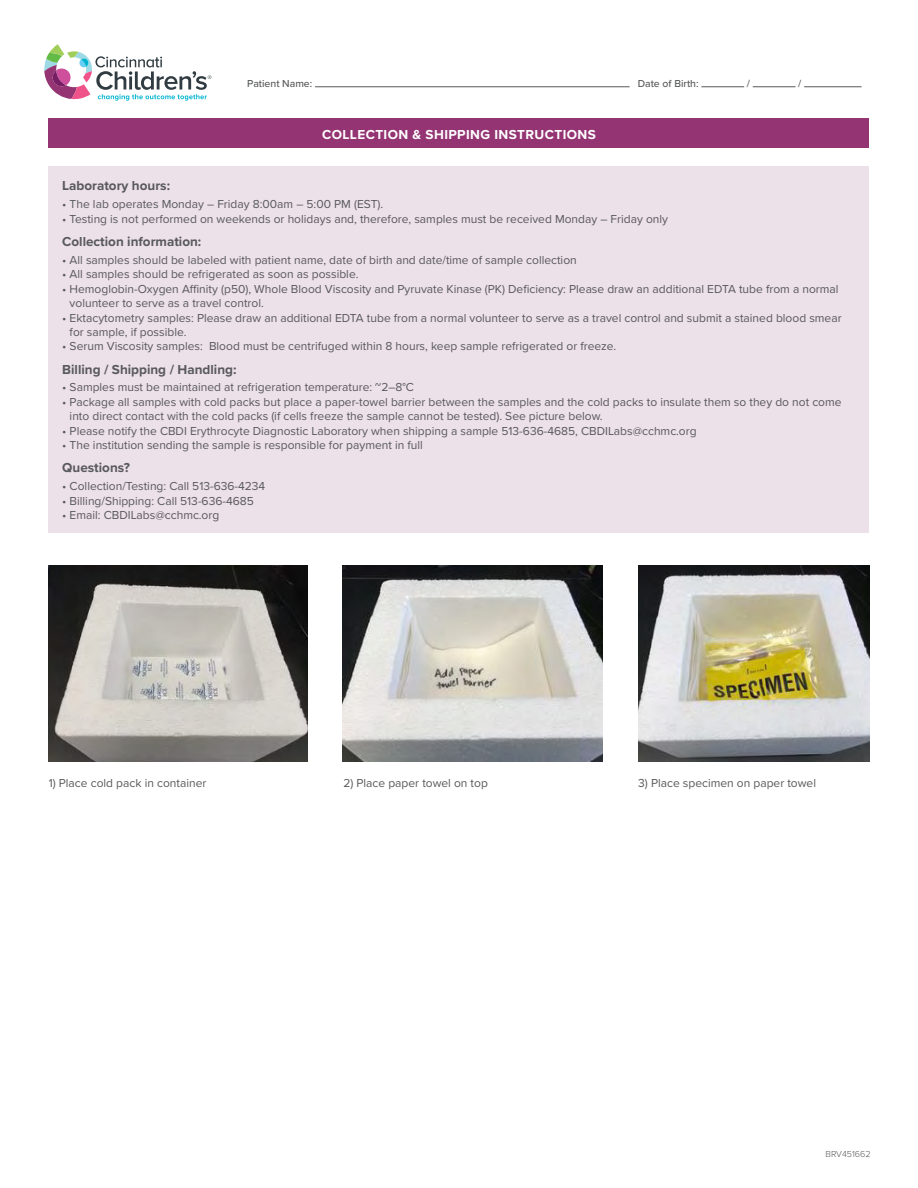
<style>
.page{position:relative;width:918px;height:1188px;background:#fff}
.page>*{position:absolute;margin:0;border:0;box-sizing:border-box;transform-origin:0 0}
.Bulleted_list{font:700 13.5px "Proxima Nova";color:#58595b}
.Bulleted_list-2{font:700 13.5px "Proxima Nova";letter-spacing:.03em;color:#fff}
.Bulleted_list-3{font:12px/14.4px "Proxima Nova";color:#58595b}
.Bulleted_list-4{font:500 10.5px "Proxima Nova";color:#58595b}
.Bulleted_list-5{font:300 9px "Proxima Nova";color:#58595b}
</style>
<div class="page">
<svg style="left:44px;top:44px;width:167px;height:57px"></svg>
<div style="left:49px;top:119px;width:820px;height:29px;background:#943473"></div>
<hr style="left:315px;top:87px;width:315px;height:1px;background:#58595b">
<hr style="left:701px;top:87px;width:43px;height:1px;background:#58595b">
<hr style="left:753px;top:87px;width:43px;height:1px;background:#58595b">
<hr style="left:804px;top:87px;width:58px;height:1px;background:#58595b">
<div style="left:49px;top:166px;width:820px;height:367px;background:#ece0e9"></div>
<img style="left:49px;top:566px;width:259px;height:195px">
<img style="left:638px;top:566px;width:231px;height:195px">
<img style="left:343px;top:566px;width:259px;height:195px">
<p class="Bulleted_list-4" style="left:247px;top:76px;width:67px">Patient Name:</p>
<p class="Bulleted_list-4" style="left:638px;top:76px;width:62px">Date of Birth:</p>
<p class="Bulleted_list-4" style="left:747px;top:76px;width:5px">/</p>
<p class="Bulleted_list-4" style="left:798px;top:76px;width:5px">/</p>
<p class="Bulleted_list-2" style="left:322px;top:124px;width:275px">COLLECTION &amp; SHIPPING INSTRUCTIONS</p>
<p class="Bulleted_list" style="left:62px;top:176px;width:109px">Laboratory hours:</p>
<p class="Bulleted_list-3" style="left:62px;top:197px;width:323px">• The lab operates Monday – Friday 8:00am – 5:00 PM (EST).</p>
<p class="Bulleted_list-3" style="left:62px;top:211px;width:607px">• Testing is not performed on weekends or holidays and, therefore, samples must be received Monday – Friday only</p>
<p class="Bulleted_list" style="left:62px;top:231px;width:141px">Collection information:</p>
<p class="Bulleted_list-3" style="left:62px;top:252px;width:516px">• All samples should be labeled with patient name, date of birth and date/time of sample collection</p>
<p class="Bulleted_list-3" style="left:62px;top:267px;width:298px">• All samples should be refrigerated as soon as possible.</p>
<p class="Bulleted_list-3" style="left:70px;top:281px;width:770px;text-indent:-7px">• Hemoglobin-Oxygen Affinity (p50), Whole Blood Viscosity and Pyruvate Kinase (PK) Deficiency: Please draw an additional EDTA tube from a normal volunteer to serve as a travel control.</p>
<p class="Bulleted_list-3" style="left:70px;top:310px;width:773px;text-indent:-7px">• Ektacytometry samples: Please draw an additional EDTA tube from a normal volunteer to serve as a travel control and submit a stained blood smear for sample, if possible.</p>
<p class="Bulleted_list-3" style="left:62px;top:339px;width:556px">• Serum Viscosity samples: Blood must be centrifuged within 8 hours, keep sample refrigerated or freeze.</p>
<p class="Bulleted_list" style="left:62px;top:359px;width:176px">Billing / Shipping / Handling:</p>
<p class="Bulleted_list-3" style="left:62px;top:380px;width:353px">• Samples must be maintained at refrigeration temperature: ~2–8°C</p>
<p class="Bulleted_list-3" style="left:70px;top:394px;width:773px;text-indent:-7px">• Package all samples with cold packs but place a paper-towel barrier between the samples and the cold packs to insulate them so they do not come into direct contact with the cold packs (if cells freeze the sample cannot be tested). See picture below.</p>
<p class="Bulleted_list-3" style="left:62px;top:423px;width:636px">• Please notify the CBDI Erythrocyte Diagnostic Laboratory when shipping a sample 513-636-4685, CBDILabs@cchmc.org</p>
<p class="Bulleted_list-3" style="left:62px;top:437px;width:362px">• The institution sending the sample is responsible for payment in full</p>
<p class="Bulleted_list" style="left:62px;top:458px;width:69px">Questions?</p>
<p class="Bulleted_list-3" style="left:62px;top:478px;width:205px">• Collection/Testing: Call 513-636-4234</p>
<p class="Bulleted_list-3" style="left:62px;top:493px;width:193px">• Billing/Shipping: Call 513-636-4685</p>
<p class="Bulleted_list-3" style="left:62px;top:507px;width:159px">• Email: CBDILabs@cchmc.org</p>
<p class="Bulleted_list-3" style="left:49px;top:775px;width:159px">1) Place cold pack in container</p>
<p class="Bulleted_list-3" style="left:343px;top:775px;width:146px">2) Place paper towel on top</p>
<p class="Bulleted_list-3" style="left:638px;top:775px;width:179px">3) Place specimen on paper towel</p>
<p class="Bulleted_list-5" style="left:825px;top:1148px;width:47px">BRV451662</p>
</div>
